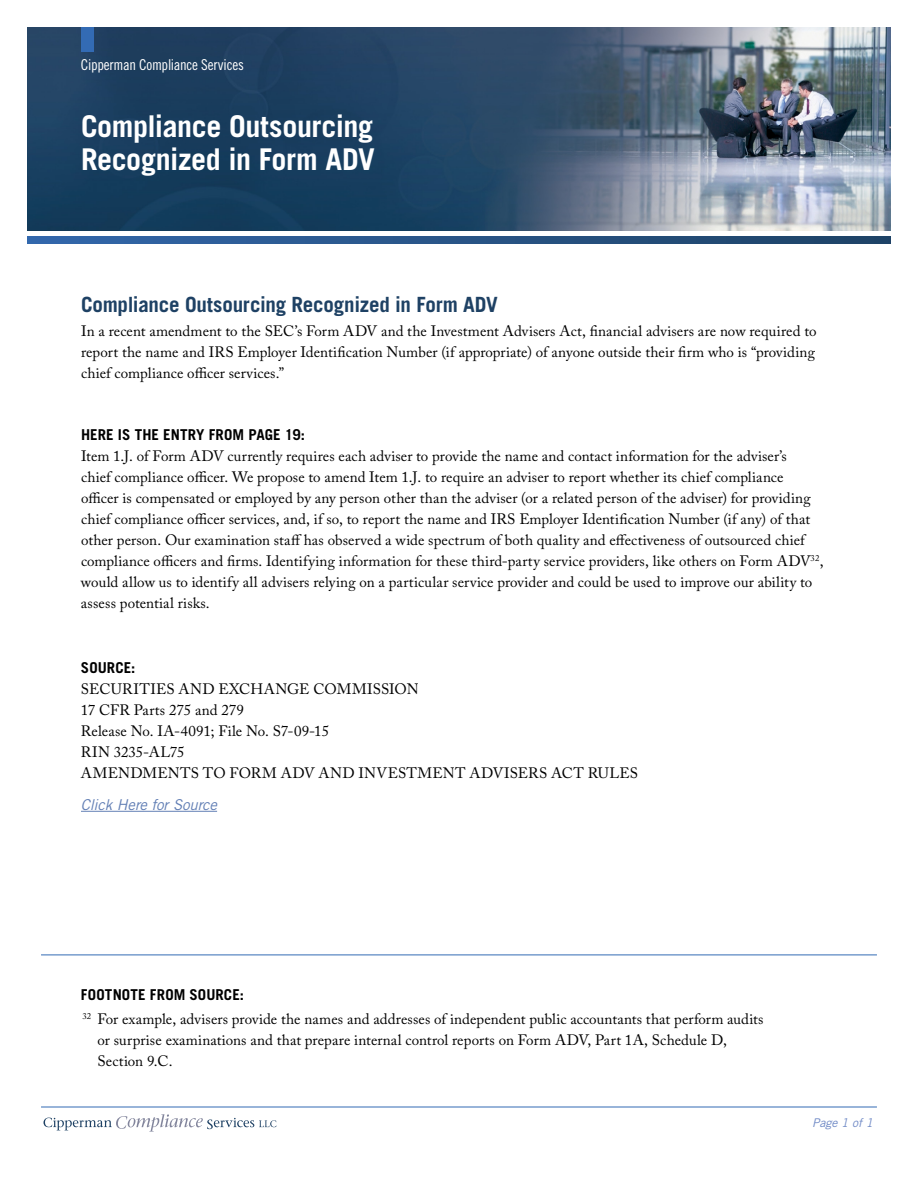
<style>
.page{position:relative;width:918px;height:1188px;background:#fff}
.page>*{position:absolute;margin:0;border:0;box-sizing:border-box;transform-origin:0 0}
.t1{font:700 30px/33px "Trade Gothic LT Std";letter-spacing:-.015em;color:#fff}
.t2{font:700 21px "Trade Gothic LT Std";letter-spacing:-.01em;color:#1e4164}
.t3{font:15px/21px "Adobe Caslon Pro";letter-spacing:.005em;color:#000}
.t4{font:700 15px "Trade Gothic LT Std";letter-spacing:.005em;color:#000}
.t5{font:15px "Trade Gothic LT Std Cn 18";letter-spacing:-.015em;color:#fff}
.t6{font:italic 15px "Trade Gothic LT Std";letter-spacing:-.015em;color:#627fb5}
.t7{font:italic 12px "Trade Gothic LT Std";letter-spacing:-.005em;color:#708ac6}
</style>
<div class="page">
<svg style="left:44px;top:1114px;width:232px;height:18px"></svg>
<hr style="left:41px;top:1107px;width:836px;height:1px;background:#336bb4">
<img style="left:27px;top:27px;width:864px;height:204px">
<hr style="left:81px;top:811px;width:136px;height:1px;background:#627fb5">
<svg style="left:27px;top:236px;width:864px;height:8px;background:#285487"></svg>
<div style="left:81px;top:27px;width:13px;height:24px;background:#336bb4"></div>
<hr style="left:41px;top:955px;width:836px;height:1px;background:#336bb4">
<p class="t5" style="left:81px;top:56px;width:165px">Cipperman Compliance Services</p>
<h1 class="t1" style="left:81px;top:109px;width:295px">Compliance Outsourcing<br>Recognized in Form ADV</h1>
<h2 class="t2" style="left:81px;top:292px;width:418px">Compliance Outsourcing Recognized in Form ADV</h2>
<p class="t3" style="left:81px;top:320px;width:737px;text-align:justify">In a recent amendment to the SEC’s Form ADV and the Investment Advisers Act, financial advisers are now required to report the name and IRS Employer Identification Number (if appropriate) of anyone outside their firm who is “providing chief compliance officer services.”</p>
<p class="t4" style="left:81px;top:425px;width:226px">HERE IS THE ENTRY FROM PAGE 19:</p>
<p class="t3" style="left:81px;top:445px;width:744px">Item 1.J. of Form ADV currently requires each adviser to provide the name and contact information for the adviser’s<br>chief compliance officer. We propose to amend Item 1.J. to require an adviser to report whether its chief compliance officer is compensated or employed by any person other than the adviser (or a related person of the adviser) for providing chief compliance officer services, and, if so, to report the name and IRS Employer Identification Number (if any) of that other person. Our examination staff has observed a wide spectrum of both quality and effectiveness of outsourced chief compliance officers and firms. Identifying information for these third-party service providers, like others on Form ADV<sup>32</sup>, would allow us to identify all advisers relying on a particular service provider and could be used to improve our ability to assess potential risks.</p>
<p class="t4" style="left:81px;top:658px;width:56px">SOURCE:</p>
<p class="t3" style="left:81px;top:678px;width:559px">SECURITIES AND EXCHANGE COMMISSION<br>17 CFR Parts 275 and 279<br>Release No. IA-4091; File No. S7-09-15<br>RIN 3235-AL75<br>AMENDMENTS TO FORM ADV AND INVESTMENT ADVISERS ACT RULES</p>
<p class="t6" style="left:81px;top:795px;width:138px">Click Here for Source</p>
<p class="t4" style="left:81px;top:986px;width:165px">FOOTNOTE FROM SOURCE:</p>
<p class="t3" style="left:97px;top:1008px;width:667px;text-indent:-15px"><sup>32</sup> For example, advisers provide the names and addresses of independent public accountants that perform audits or surprise examinations and that prepare internal control reports on Form ADV, Part 1A, Schedule D,<br>Section 9.C.</p>
<p class="t7" style="left:812px;top:1116px;width:62px">Page 1 of 1</p>
</div>
